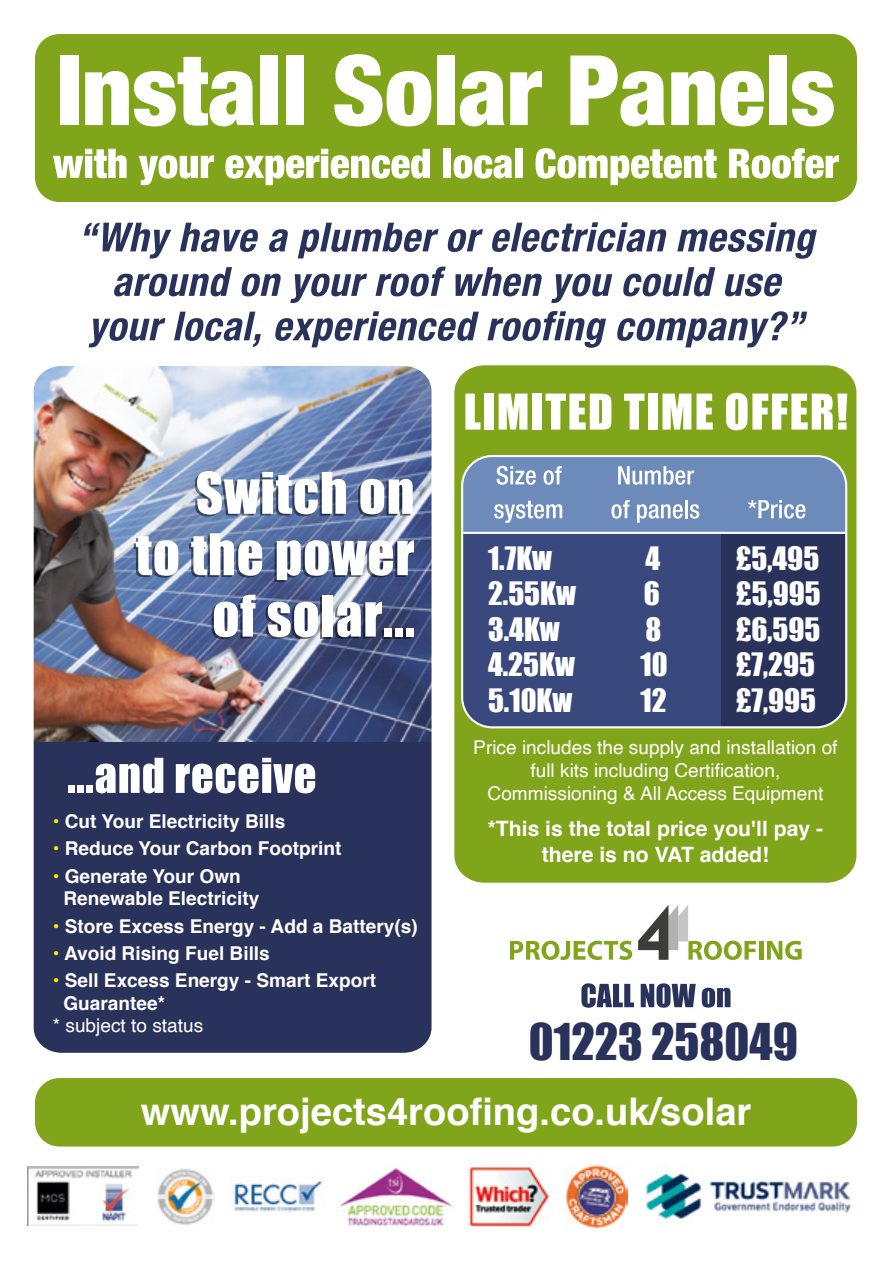
<style>
.page{position:relative;width:893px;height:1263px;background:#fff}
.page>*{position:absolute;margin:0;border:0;box-sizing:border-box;transform-origin:0 0}
.t1{font:46.5px "Impact";color:#29325b}
.t2{font:700 38.1px "Helvetica";color:#fff}
.t3{font:29.7px "Impact";color:#fff}
.t4{font:700 21.15px/25.3px "Helvetica";color:#fff;text-align:center}
.t5{font:700 19.05px/22.8px "Helvetica";color:#fff}
.t6{font:19.05px/22.8px "Helvetica";color:#fff;text-align:center}
.s1{color:#ffed00}
</style>
<div class="page">
<img style="left:33px;top:366px;width:399px;height:687px">
<div style="left:35px;top:154px;width:822px;height:48px;background:#80a51b"></div>
<div style="left:35px;top:34px;width:822px;height:120px;background:#80a51b"></div>
<div style="left:60px;top:56px;width:18px;height:69px;background:#fff"></div>
<svg style="left:85px;top:57px;width:169px;height:69px"></svg>
<div style="left:261px;top:56px;width:17px;height:69px;background:#fff"></div>
<div style="left:286px;top:56px;width:17px;height:69px;background:#fff"></div>
<svg style="left:334px;top:54px;width:97px;height:72px"></svg>
<div style="left:437px;top:56px;width:18px;height:69px;background:#fff"></div>
<svg style="left:460px;top:71px;width:82px;height:55px"></svg>
<svg style="left:570px;top:56px;width:95px;height:70px"></svg>
<svg style="left:671px;top:71px;width:93px;height:55px"></svg>
<div style="left:769px;top:56px;width:18px;height:69px;background:#fff"></div>
<svg style="left:792px;top:71px;width:42px;height:55px"></svg>
<svg style="left:53px;top:149px;width:74px;height:29px"></svg>
<svg style="left:139px;top:155px;width:75px;height:30px"></svg>
<svg style="left:225px;top:149px;width:205px;height:36px"></svg>
<div style="left:444px;top:149px;width:7px;height:29px;background:#fff"></div>
<svg style="left:454px;top:155px;width:58px;height:24px"></svg>
<div style="left:515px;top:149px;width:7px;height:29px;background:#fff"></div>
<svg style="left:536px;top:148px;width:181px;height:37px"></svg>
<svg style="left:729px;top:148px;width:110px;height:31px"></svg>
<svg style="left:84px;top:223px;width:87px;height:35px"></svg>
<svg style="left:180px;top:223px;width:78px;height:29px"></svg>
<svg style="left:269px;top:229px;width:19px;height:23px"></svg>
<svg style="left:298px;top:223px;width:140px;height:35px"></svg>
<svg style="left:447px;top:229px;width:36px;height:23px"></svg>
<svg style="left:492px;top:222px;width:175px;height:30px"></svg>
<svg style="left:677px;top:222px;width:140px;height:37px"></svg>
<svg style="left:114px;top:267px;width:118px;height:30px"></svg>
<svg style="left:241px;top:274px;width:40px;height:23px"></svg>
<svg style="left:290px;top:274px;width:77px;height:29px"></svg>
<svg style="left:375px;top:267px;width:71px;height:30px"></svg>
<svg style="left:456px;top:267px;width:86px;height:29px"></svg>
<svg style="left:551px;top:274px;width:61px;height:29px"></svg>
<svg style="left:623px;top:267px;width:92px;height:30px"></svg>
<svg style="left:725px;top:274px;width:57px;height:22px"></svg>
<svg style="left:89px;top:318px;width:76px;height:29px"></svg>
<svg style="left:174px;top:312px;width:87px;height:35px"></svg>
<svg style="left:275px;top:311px;width:204px;height:36px"></svg>
<svg style="left:487px;top:311px;width:119px;height:37px"></svg>
<svg style="left:617px;top:311px;width:190px;height:36px"></svg>
<div style="left:69px;top:786px;width:6px;height:7px;background:#fff"></div>
<div style="left:78px;top:786px;width:6px;height:7px;background:#fff"></div>
<div style="left:86px;top:786px;width:7px;height:7px;background:#fff"></div>
<svg style="left:96px;top:758px;width:67px;height:35px"></svg>
<svg style="left:176px;top:758px;width:139px;height:35px"></svg>
<div style="left:454px;top:365px;width:402px;height:518px;background:#80a51b;border-radius:29px"></div>
<svg style="left:465px;top:394px;width:15px;height:36px"></svg>
<div style="left:484px;top:394px;width:9px;height:36px;background:#fff"></div>
<svg style="left:499px;top:394px;width:28px;height:36px"></svg>
<div style="left:533px;top:394px;width:9px;height:36px;background:#fff"></div>
<svg style="left:545px;top:394px;width:66px;height:36px"></svg>
<svg style="left:624px;top:394px;width:20px;height:36px"></svg>
<div style="left:648px;top:394px;width:9px;height:36px;background:#fff"></div>
<svg style="left:662px;top:394px;width:51px;height:36px"></svg>
<svg style="left:726px;top:393px;width:121px;height:37px"></svg>
<div style="left:462px;top:456px;width:384px;height:271px;background:#39497d;border-radius:30px"></div>
<div style="left:722px;top:456px;width:124px;height:271px;background:#29325b"></div>
<div style="left:462px;top:456px;width:132px;height:271px;background:#39497d"></div>
<svg style="left:462px;top:456px;width:384px;height:76px;background:#7a96bf"></svg>
<div style="left:461px;top:455px;width:386px;height:273px;border:2px solid #fff;border-radius:30px"></div>
<hr style="left:462px;top:532px;width:384px;height:2px;background:#fff">
<svg style="left:510px;top:941px;width:122px;height:19px"></svg>
<hr style="left:759px;top:941px;width:4px;height:19px;background:#80a51b">
<svg style="left:767px;top:941px;width:35px;height:19px"></svg>
<svg style="left:638px;top:905px;width:118px;height:55px"></svg>
<svg style="left:320px;top:597px;width:11px;height:41px"></svg>
<svg style="left:382px;top:630px;width:8px;height:8px"></svg>
<svg style="left:393px;top:630px;width:8px;height:8px"></svg>
<svg style="left:403px;top:630px;width:8px;height:8px"></svg>
<svg style="left:195px;top:471px;width:151px;height:45px"></svg>
<svg style="left:358px;top:479px;width:55px;height:37px"></svg>
<svg style="left:134px;top:536px;width:44px;height:42px"></svg>
<svg style="left:189px;top:533px;width:73px;height:45px"></svg>
<svg style="left:274px;top:540px;width:140px;height:42px"></svg>
<svg style="left:212px;top:595px;width:43px;height:44px"></svg>
<svg style="left:266px;top:602px;width:52px;height:37px"></svg>
<div style="left:322px;top:595px;width:11px;height:41px;background:#fff"></div>
<svg style="left:335px;top:602px;width:47px;height:37px"></svg>
<div style="left:384px;top:628px;width:8px;height:8px;background:#fff"></div>
<div style="left:395px;top:628px;width:8px;height:8px;background:#fff"></div>
<div style="left:406px;top:628px;width:7px;height:8px;background:#fff"></div>
<svg style="left:581px;top:983px;width:53px;height:25px"></svg>
<svg style="left:641px;top:983px;width:55px;height:25px"></svg>
<svg style="left:702px;top:988px;width:28px;height:19px"></svg>
<div style="left:35px;top:1078px;width:822px;height:68px;background:#80a51b"></div>
<img style="left:565px;top:1165px;width:63px;height:62px">
<img style="left:468px;top:1165px;width:81px;height:64px">
<img style="left:28px;top:1167px;width:110px;height:59px">
<img style="left:234px;top:1168px;width:219px;height:59px">
<img style="left:157px;top:1169px;width:58px;height:56px">
<img style="left:646px;top:1173px;width:205px;height:46px">
<p class="t5" style="left:53px;top:810px;width:234px"><span class="s1">•</span> Cut Your Electricity Bills</p>
<p class="t5" style="left:53px;top:837px;width:290px"><span class="s1">•</span> Reduce Your Carbon Footprint</p>
<p class="t5" style="left:63px;top:865px;width:197px;text-indent:-11px"><span class="s1">•</span> Generate Your Own<br>Renewable Electricity</p>
<p class="t5" style="left:53px;top:915px;width:366px"><span class="s1">•</span> Store Excess Energy - Add a Battery(s)</p>
<p class="t5" style="left:53px;top:942px;width:219px"><span class="s1">•</span> Avoid Rising Fuel Bills</p>
<p class="t5" style="left:53px;top:969px;width:325px"><span class="s1">•</span> Sell Excess Energy - Smart Export</p>
<p class="t5" style="left:63px;top:992px;width:103px">Guarantee*</p>
<p class="t6" style="left:53px;top:1015px;width:152px">* subject to status</p>
<p class="t3" style="left:488px;top:535px;width:66px">1.7Kw</p>
<p class="t3" style="left:646px;top:535px;width:16px">4</p>
<p class="t3" style="left:736px;top:535px;width:85px">£5,495</p>
<p class="t3" style="left:488px;top:570px;width:89px">2.55Kw</p>
<p class="t3" style="left:644px;top:570px;width:18px">6</p>
<p class="t3" style="left:736px;top:570px;width:86px">£5,995</p>
<p class="t3" style="left:488px;top:606px;width:73px">3.4Kw</p>
<p class="t3" style="left:646px;top:606px;width:17px">8</p>
<p class="t3" style="left:736px;top:606px;width:86px">£6,595</p>
<p class="t3" style="left:488px;top:641px;width:88px">4.25Kw</p>
<p class="t3" style="left:640px;top:641px;width:29px">10</p>
<p class="t3" style="left:736px;top:641px;width:81px">£7,295</p>
<p class="t3" style="left:488px;top:677px;width:86px">5.10Kw</p>
<p class="t3" style="left:640px;top:677px;width:28px">12</p>
<p class="t3" style="left:736px;top:677px;width:82px">£7,995</p>
<p class="t6" style="left:473px;top:737px;width:366px">Price includes the supply and installation of full kits including Certification,<br>Commissioning &amp; All Access Equipment</p>
<p class="t4" style="left:488px;top:816px;width:337px">*This is the total price you'll pay - there is no VAT added!</p>
<p class="t1" style="left:529px;top:1006px;width:271px">01223 258049</p>
<p class="t2" style="left:141px;top:1081px;width:612px">www.projects4roofing.co.uk/solar</p>
</div>
